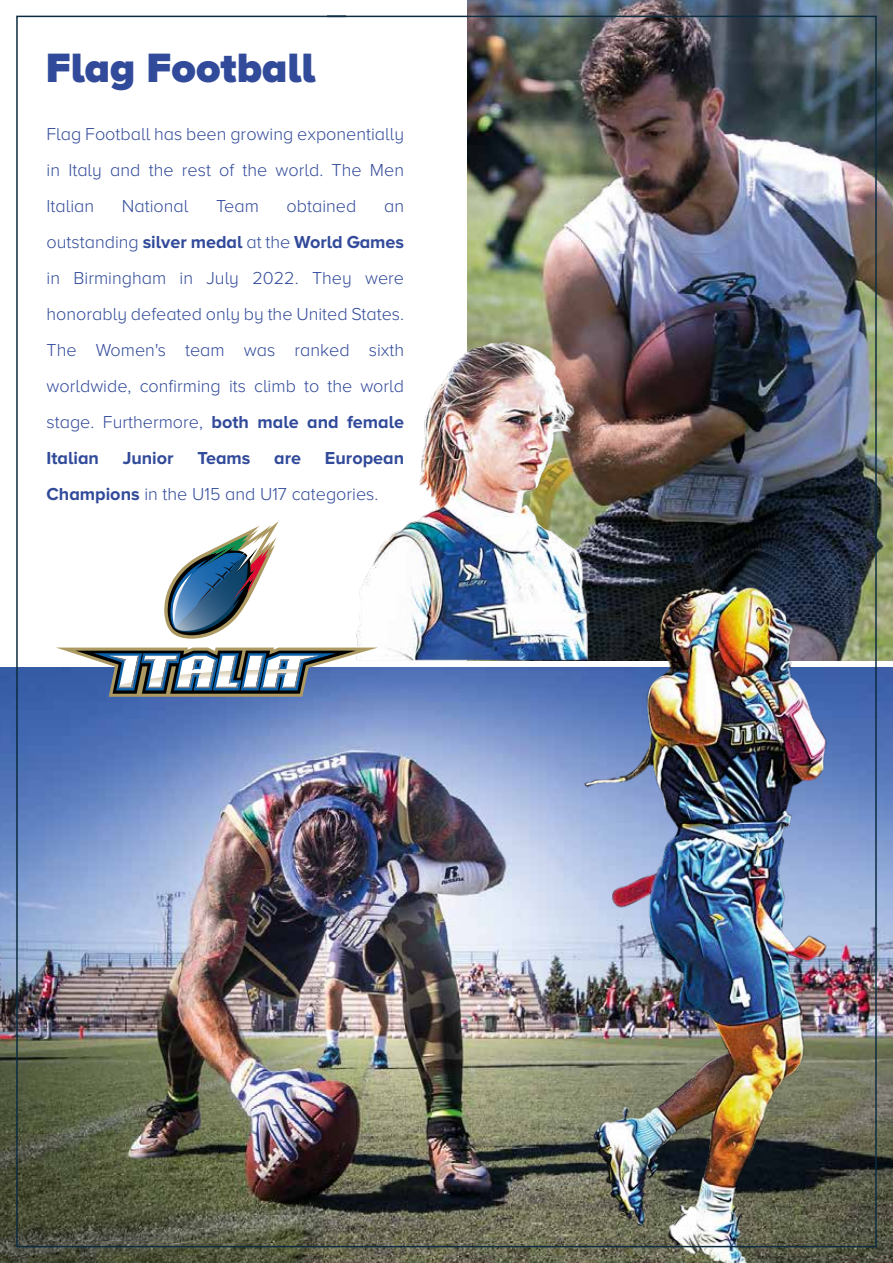
<style>
.page{position:relative;width:893px;height:1263px;background:#fff}
.page>*{position:absolute;margin:0;border:0;box-sizing:border-box;transform-origin:0 0}
.t1{font:900 42.45px "Proxima Nova A";color:#314a9a}
.t2{font:300 18px/36px "Proxima Nova A";color:#314a9a;text-align:justify}
.t3{font:700 18px "Proxima Nova A";color:#314a9a}
.s1{font-weight:700}
</style>
<div class="page">
<img style="left:0;top:667px;width:368px;height:596px">
<img style="left:468px;top:0;width:425px;height:570px">
<img style="left:368px;top:570px;width:525px;height:693px">
<img style="left:15px;top:15px;width:862px;height:1233px">
<h1 class="t1" style="left:46px;top:43px;width:271px">Flag Football</h1>
<p class="t2" style="left:47px;top:116px;width:359px">Flag Football has been growing exponentially in Italy and the rest of the world. The Men Italian</p>
<p class="t2" style="left:122px;top:188px;width:68px">National</p>
<p class="t2" style="left:216px;top:188px;width:44px">Team</p>
<p class="t2" style="left:287px;top:188px;width:71px">obtained</p>
<p class="t2" style="left:47px;top:188px;width:359px;text-indent:338px">an outstanding <span class="s1">silver medal</span> at the <span class="s1">World Games </span>in Birmingham in July 2022. They were honorably defeated only by the United States.<br>The Women's team was ranked sixth worldwide, confirming its climb to the world stage. Furthermore, <span class="s1">both male and female Italian</span></p>
<p class="t3" style="left:123px;top:448px;width:52px">Junior</p>
<p class="t3" style="left:197px;top:448px;width:55px">Teams</p>
<p class="t3" style="left:274px;top:448px;width:28px">are</p>
<p class="t2" style="left:47px;top:440px;width:359px;text-indent:278px"><span class="s1">European<br>Champions</span> in the U15 and U17 categories.</p>
</div>
